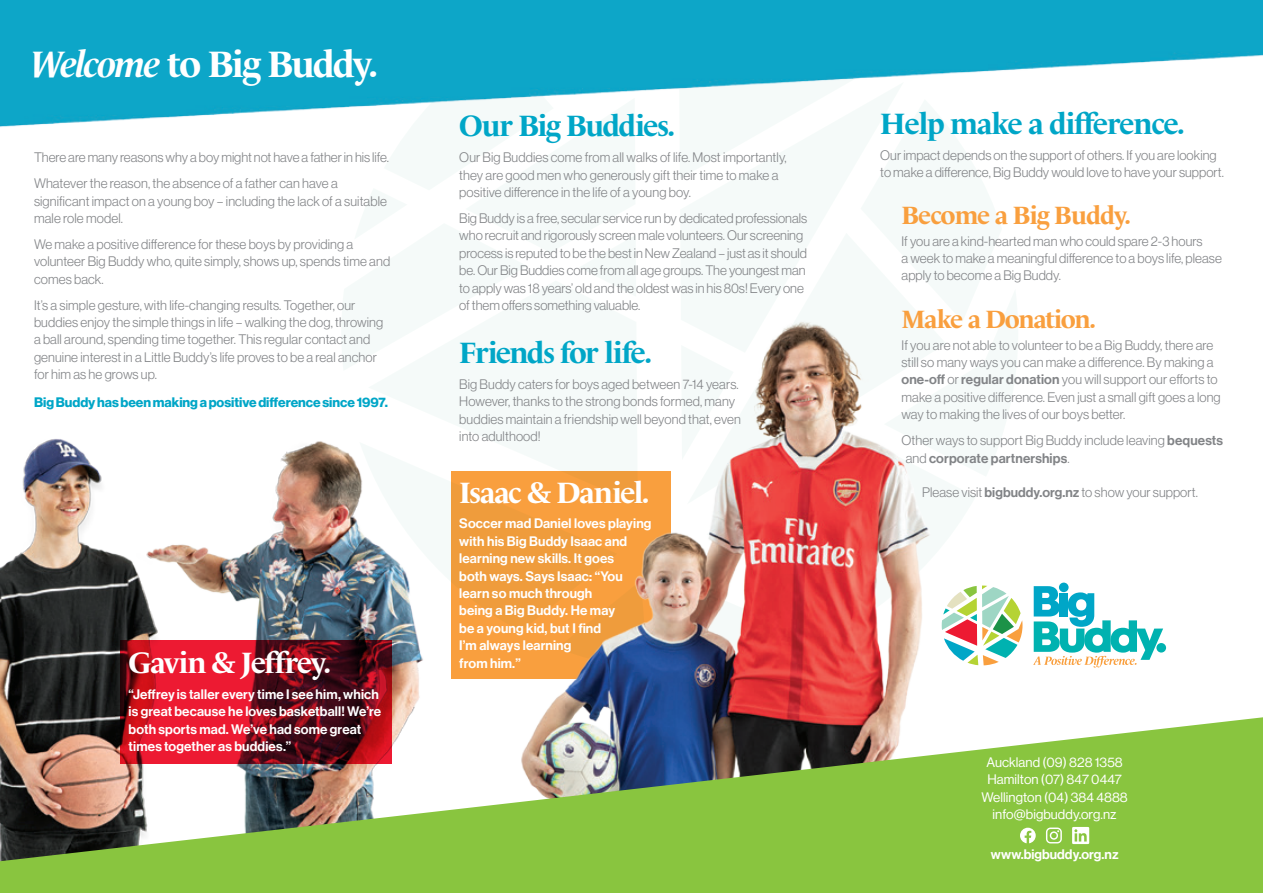
<style>
.page{position:relative;width:1263px;height:893px;background:#fff}
.page>*{position:absolute;margin:0;border:0;box-sizing:border-box;transform-origin:0 0}
.t1{font:700 37.5px "Le Monde Livre";letter-spacing:-.055em;color:#fff}
.t2{font:700 30px "Le Monde Livre";letter-spacing:-.04em;color:#00a6c7}
.t3{font:700 30px "Le Monde Livre";letter-spacing:-.05em;color:#fff}
.t4{font:700 30px "Le Monde Livre";letter-spacing:-.06em;color:#00a6c7}
.t5{font:700 25.5px "Le Monde Livre";letter-spacing:-.04em;color:#f99f3e}
.t6{font:300 13.5px/17.4px "Neue Haas Display";letter-spacing:.005em;color:#828487}
.t7{font:13.5px/17.4px "Neue Haas Display Mediu";letter-spacing:.01em;color:#fff}
.t8{font:13.5px "Neue Haas Display";letter-spacing:.005em;color:#fff}
.t9{font:700 13.5px "Neue Haas Display";color:#00a6c7}
.s1{font-style:italic}
.s2{font-family:"Neue Haas Display Mediu";font-weight:400}
</style>
<div class="page">
<img style="left:0;top:0;width:1263px;height:717px">
<svg style="left:0;top:717px;width:1263px;height:176px;background:#93b562"></svg>
<svg style="left:120px;top:640px;width:271px;height:123px;background:#9b1121"></svg>
<svg style="left:942px;top:585px;width:80px;height:80px"></svg>
<div style="left:1059px;top:583px;width:9px;height:9px;background:#00a6c7;border-radius:50%"></div>
<div style="left:1156px;top:643px;width:10px;height:9px;background:#00b2b0;border-radius:50%"></div>
<svg style="left:1033px;top:586px;width:130px;height:82px"></svg>
<svg style="left:1020px;top:828px;width:16px;height:15px"></svg>
<svg style="left:1046px;top:827px;width:16px;height:16px"></svg>
<svg style="left:1072px;top:827px;width:17px;height:17px"></svg>
<p class="t1" style="left:30px;top:42px;width:350px"><span class="s1">Welcome</span> to Big Buddy.</p>
<p class="t6" style="left:34px;top:149px;width:356px">There are many reasons why a boy might not have a father in his life.</p>
<p class="t6" style="left:34px;top:175px;width:354px">Whatever the reason, the absence of a father can have a significant impact on a young boy – including the lack of a suitable male role model.</p>
<p class="t6" style="left:34px;top:235px;width:358px">We make a positive difference for these boys by providing a volunteer Big Buddy who, quite simply, shows up, spends time and comes back.</p>
<p class="t6" style="left:34px;top:296px;width:351px">It’s a simple gesture, with life-changing results. Together, our buddies enjoy the simple things in life – walking the dog, throwing a ball around, spending time together. This regular contact and genuine interest in a Little Buddy’s life proves to be a real anchor for him as he grows up.</p>
<p class="t9" style="left:34px;top:395px;width:355px">Big Buddy has been making a positive difference since 1997.</p>
<p class="t3" style="left:129px;top:645px;width:204px">Gavin &amp; Jeffrey.</p>
<p class="t7" style="left:129px;top:686px;width:254px">“Jeffrey is taller every time I see him, which is great because he loves basketball! We’re both sports mad. We’ve had some great times together as buddies.”</p>
<p class="t2" style="left:459px;top:108px;width:217px">Our Big Buddies.</p>
<p class="t6" style="left:459px;top:149px;width:329px">Our Big Buddies come from all walks of life. Most importantly, they are good men who generously gift their time to make a positive difference in the life of a young boy.</p>
<p class="t6" style="left:459px;top:209px;width:349px">Big Buddy is a free, secular service run by dedicated professionals who recruit and rigorously screen male volunteers. Our screening process is reputed to be the best in New Zealand – just as it should be. Our Big Buddies come from all age groups. The youngest man to apply was 18 years’ old and the oldest was in his 80s! Every one of them offers something valuable.</p>
<p class="t4" style="left:459px;top:335px;width:194px">Friends for life.</p>
<p class="t6" style="left:459px;top:375px;width:283px">Big Buddy caters for boys aged between 7-14 years.<br>However, thanks to the strong bonds formed, many buddies maintain a friendship well beyond that, even into adulthood!</p>
<p class="t3" style="left:459px;top:475px;width:192px">Isaac &amp; Daniel.</p>
<p class="t7" style="left:459px;top:515px;width:194px">Soccer mad Daniel loves playing with his Big Buddy Isaac and learning new skills. It goes<br>both ways. Says Isaac: “You learn so much through<br>being a Big Buddy. He may<br>be a young kid, but I find<br>I’m always learning<br>from him.”</p>
<p class="t2" style="left:880px;top:106px;width:306px">Help make a difference.</p>
<p class="t6" style="left:880px;top:146px;width:345px">Our impact depends on the support of others. If you are looking to make a difference, Big Buddy would love to have your support.</p>
<p class="t5" style="left:901px;top:200px;width:231px">Become a Big Buddy.</p>
<p class="t6" style="left:901px;top:232px;width:322px">If you are a kind-hearted man who could spare 2-3 hours<br>a week to make a meaningful difference to a boys life, please apply to become a Big Buddy.</p>
<p class="t5" style="left:901px;top:304px;width:196px">Make a Donation.</p>
<p class="t6" style="left:901px;top:336px;width:321px">If you are not able to volunteer to be a Big Buddy, there are still so many ways you can make a difference. By making a <span class="s2">one-off</span> or <span class="s2">regular donation</span> you will support our efforts to make a positive difference. Even just a small gift goes a long way to making the lives of our boys better.</p>
<p class="t6" style="left:906px;top:432px;width:319px;text-indent:-4px">Other ways to support Big Buddy include leaving <span class="s2">bequests </span>and <span class="s2">corporate partnerships</span>.</p>
<p class="t6" style="left:922px;top:484px;width:277px">Please visit <span class="s2">bigbuddy.org.nz</span> to show your support.</p>
<p class="t8" style="left:986px;top:755px;width:138px">Auckland (09) 828 1358</p>
<p class="t8" style="left:987px;top:772px;width:136px">Hamilton (07) 847 0447</p>
<p class="t8" style="left:981px;top:789px;width:148px">Wellington (04) 384 4888</p>
<p class="t8" style="left:993px;top:807px;width:125px">info@bigbuddy.org.nz</p>
<p class="t7" style="left:991px;top:846px;width:129px">www.bigbuddy.org.nz</p>
</div>
